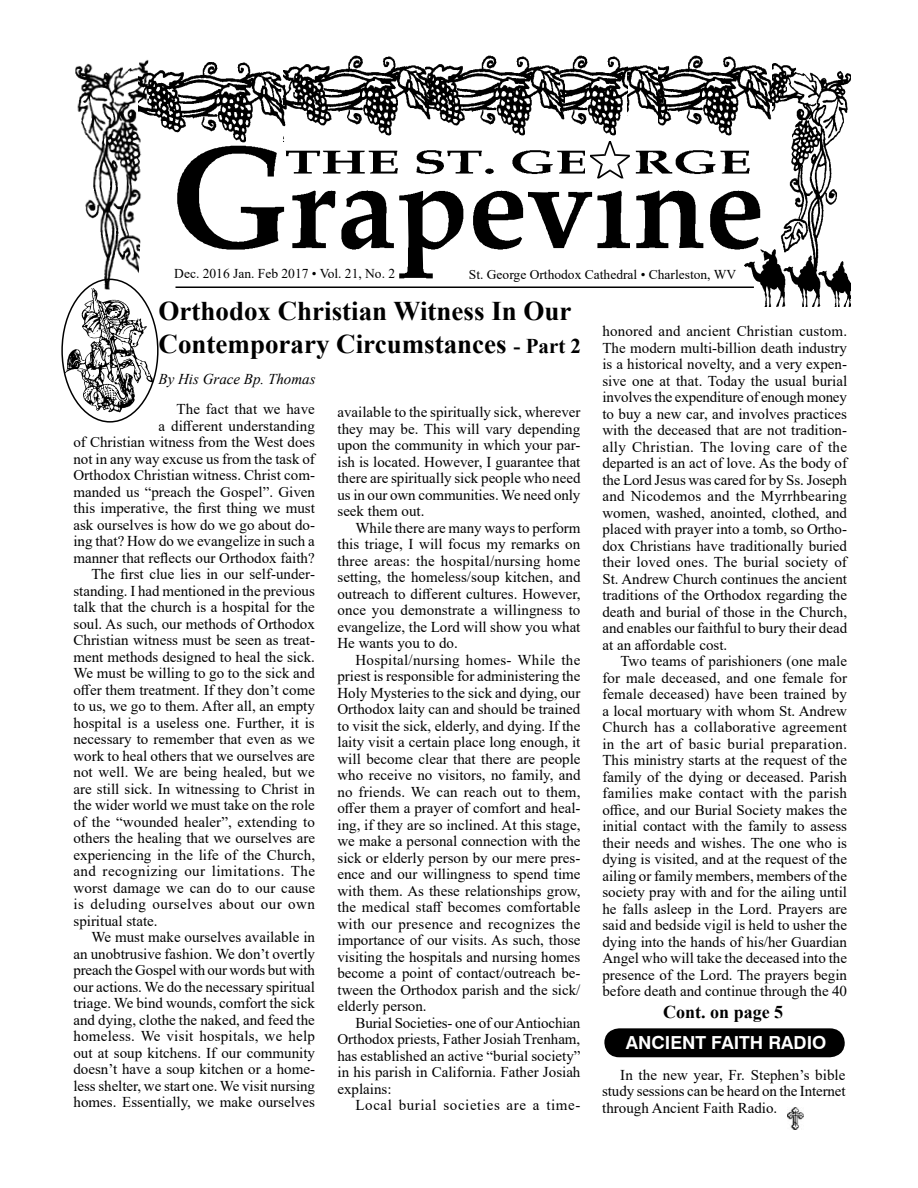
<style>
.page{position:relative;width:918px;height:1188px;background:#fff}
.page>*{position:absolute;margin:0;border:0;box-sizing:border-box;transform-origin:0 0}
.t1{font:700 27px/32.4px "Times New Roman";color:#000}
.t2{font:700 18px "Swiss 721 BT";color:#fff}
.t3{font:700 18px "Times New Roman";color:#000}
.t4{font:15px/16.5px "Times New Roman";color:#000;text-align:justify}
.t5{font:15px "Times New Roman";letter-spacing:.03em;color:#000}
.t6{font:15px "Times New Roman";letter-spacing:.04em;color:#000}
.t7{font:italic 15px "Times New Roman";color:#000}
.t8{font:13.5px "Times New Roman";color:#000}
.s1{font-size:21px}
</style>
<div class="page">
<img style="left:773px;top:63px;width:78px;height:187px">
<img style="left:286px;top:56px;width:139px;height:80px">
<img style="left:425px;top:56px;width:136px;height:80px">
<img style="left:561px;top:56px;width:97px;height:80px">
<img style="left:75px;top:59px;width:74px;height:229px">
<img style="left:64px;top:288px;width:89px;height:125px">
<div style="left:61px;top:279px;width:98px;height:144px;border:2px solid #000;border-radius:50%"></div>
<hr style="left:176px;top:286px;width:578px;height:2px;background:#000">
<img style="left:138px;top:63px;width:148px;height:85px">
<img style="left:658px;top:56px;width:115px;height:80px">
<img style="left:787px;top:1107px;width:17px;height:23px">
<svg style="left:604px;top:1028px;width:241px;height:30px;background:#0f0f0f"></svg>
<img style="left:744px;top:250px;width:107px;height:56px">
<svg style="left:177px;top:141px;width:583px;height:137px"></svg>
<p class="t8" style="left:174px;top:264px;width:222px">Dec. 2016 Jan. Feb 2017 • Vol. 21, No. 2</p>
<p class="t8" style="left:469px;top:265px;width:269px">St. George Orthodox Cathedral • Charleston, WV</p>
<h1 class="t1" style="left:159px;top:294px;width:424px">Orthodox Christian Witness In Our<br>Contemporary Circumstances <span class="s1">- Part 2</span></h1>
<p class="t7" style="left:159px;top:369px;width:159px">By His Grace Bp. Thomas</p>
<p class="t4" style="left:177px;top:401px;width:140px">The fact that we have</p>
<p class="t4" style="left:159px;top:417px;width:158px">a different understanding</p>
<p class="t4" style="left:73px;top:434px;width:243px">of Christian witness from the West does</p>
<p class="t4" style="left:73px;top:450px;width:243px">not in any way excuse us from the task of</p>
<p class="t4" style="left:73px;top:467px;width:243px">Orthodox Christian witness. Christ com-</p>
<p class="t4" style="left:73px;top:483px;width:243px">manded us “preach the Gospel”. Given</p>
<p class="t4" style="left:73px;top:500px;width:243px">this imperative, the first thing we must</p>
<p class="t4" style="left:73px;top:516px;width:243px">ask ourselves is how do we go about do-</p>
<p class="t4" style="left:73px;top:533px;width:243px">ing that? How do we evangelize in such a</p>
<p class="t4" style="left:73px;top:549px;width:243px">manner that reflects our Orthodox faith?</p>
<p class="t4" style="left:91px;top:566px;width:225px">The first clue lies in our self-under-</p>
<p class="t4" style="left:73px;top:582px;width:243px">standing. I had mentioned in the previous</p>
<p class="t4" style="left:73px;top:599px;width:243px">talk that the church is a hospital for the</p>
<p class="t4" style="left:73px;top:615px;width:243px">soul. As such, our methods of Orthodox</p>
<p class="t4" style="left:73px;top:632px;width:243px">Christian witness must be seen as treat-</p>
<p class="t4" style="left:73px;top:648px;width:243px">ment methods designed to heal the sick.</p>
<p class="t4" style="left:73px;top:665px;width:243px">We must be willing to go to the sick and</p>
<p class="t4" style="left:73px;top:681px;width:243px">offer them treatment. If they don’t come</p>
<p class="t4" style="left:73px;top:698px;width:243px">to us, we go to them. After all, an empty</p>
<p class="t4" style="left:73px;top:714px;width:243px">hospital is a useless one. Further, it is</p>
<p class="t4" style="left:73px;top:731px;width:243px">necessary to remember that even as we</p>
<p class="t4" style="left:73px;top:747px;width:243px">work to heal others that we ourselves are</p>
<p class="t4" style="left:73px;top:764px;width:243px">not well. We are being healed, but we</p>
<p class="t4" style="left:73px;top:780px;width:243px">are still sick. In witnessing to Christ in</p>
<p class="t4" style="left:73px;top:797px;width:243px">the wider world we must take on the role</p>
<p class="t4" style="left:73px;top:813px;width:243px">of the “wounded healer”, extending to</p>
<p class="t4" style="left:73px;top:830px;width:243px">others the healing that we ourselves are</p>
<p class="t4" style="left:73px;top:846px;width:243px">experiencing in the life of the Church,</p>
<p class="t5" style="left:73px;top:861px;width:243px">and recognizing our limitations. The</p>
<p class="t4" style="left:73px;top:879px;width:243px">worst damage we can do to our cause</p>
<p class="t5" style="left:73px;top:894px;width:243px">is deluding ourselves about our own</p>
<p class="t4" style="left:73px;top:912px;width:86px">spiritual state.</p>
<p class="t4" style="left:91px;top:929px;width:225px">We must make ourselves available in</p>
<p class="t4" style="left:73px;top:945px;width:243px">an unobtrusive fashion. We don’t overtly</p>
<p class="t4" style="left:73px;top:962px;width:243px">preach the Gospel with our words but with</p>
<p class="t4" style="left:73px;top:978px;width:243px">our actions. We do the necessary spiritual</p>
<p class="t4" style="left:73px;top:995px;width:243px">triage. We bind wounds, comfort the sick</p>
<p class="t4" style="left:73px;top:1011px;width:243px">and dying, clothe the naked, and feed the</p>
<p class="t4" style="left:73px;top:1028px;width:243px">homeless. We visit hospitals, we help</p>
<p class="t4" style="left:73px;top:1044px;width:243px">out at soup kitchens. If our community</p>
<p class="t4" style="left:73px;top:1061px;width:243px">doesn’t have a soup kitchen or a home-</p>
<p class="t4" style="left:73px;top:1077px;width:243px">less shelter, we start one. We visit nursing</p>
<p class="t4" style="left:73px;top:1094px;width:243px">homes. Essentially, we make ourselves</p>
<p class="t4" style="left:337px;top:404px;width:245px">available to the spiritually sick, wherever they may be. This will vary depending upon the community in which your par&shy;ish is located. However, I guarantee that there are spiritually sick people who need us in our own communities. We need only seek them out.</p>
<p class="t4" style="left:337px;top:519px;width:245px;text-indent:18px">While there are many ways to perform this triage, I will focus my remarks on three areas: the hospital/nursing home setting, the homeless/soup kitchen, and outreach to different cultures. However, once you demonstrate a willingness to evangelize, the Lord will show you what He wants you to do.</p>
<p class="t4" style="left:337px;top:651px;width:245px;text-indent:18px">Hospital/nursing homes- While the priest is responsible for administering the Holy Mysteries to the sick and dying, our Orthodox laity can and should be trained to visit the sick, elderly, and dying. If the laity visit a certain place long enough, it will become clear that there are people who receive no visitors, no family, and no friends. We can reach out to them, offer them a prayer of comfort and heal&shy;ing, if they are so inclined. At this stage, we make a personal connection with the sick or elderly person by our mere pres&shy;ence and our willingness to spend time with them. As these relationships grow, the medical staff becomes comfortable with our presence and recognizes the importance of our visits. As such, those visiting the hospitals and nursing homes become a point of contact/outreach be&shy;tween the Orthodox parish and the sick/ elderly person.</p>
<p class="t4" style="left:337px;top:1014px;width:245px;text-indent:18px">Burial Societies- one of our Antiochian Orthodox priests, Father Josiah Trenham, has established an active “burial society” in his parish in California. Father Josiah explains:</p>
<p class="t6" style="left:355px;top:1095px;width:226px">Local burial societies are a time-</p>
<p class="t4" style="left:602px;top:323px;width:246px">honored and ancient Christian custom.<br>The modern multi-billion death industry is a historical novelty, and a very expen&shy;sive one at that. Today the usual burial involves the expenditure of enough money to buy a new car, and involves practices with the deceased that are not tradition&shy;ally Christian. The loving care of the departed is an act of love. As the body of the Lord Jesus was cared for by Ss. Joseph and Nicodemos and the Myrrhbearing women, washed, anointed, clothed, and placed with prayer into a tomb, so Ortho&shy;dox Christians have traditionally buried their loved ones. The burial society of St. Andrew Church continues the ancient traditions of the Orthodox regarding the death and burial of those in the Church, and enables our faithful to bury their dead at an affordable cost.</p>
<p class="t4" style="left:602px;top:653px;width:246px;text-indent:18px">Two teams of parishioners (one male for male deceased, and one female for female deceased) have been trained by a local mortuary with whom St. Andrew Church has a collaborative agreement in the art of basic burial preparation.<br>This ministry starts at the request of the family of the dying or deceased. Parish families make contact with the parish office, and our Burial Society makes the initial contact with the family to assess their needs and wishes. The one who is dying is visited, and at the request of the ailing or family members, members of the society pray with and for the ailing until he falls asleep in the Lord. Prayers are said and bedside vigil is held to usher the dying into the hands of his/her Guardian Angel who will take the deceased into the presence of the Lord. The prayers begin before death and continue through the 40</p>
<p class="t3" style="left:663px;top:999px;width:122px">Cont. on page 5</p>
<p class="t2" style="left:626px;top:1032px;width:202px">ANCIENT FAITH RADIO</p>
<p class="t4" style="left:602px;top:1066px;width:245px;text-indent:18px">In the new year, Fr. Stephen’s bible study sessions can be heard on the Internet through Ancient Faith Radio.</p>
</div>
